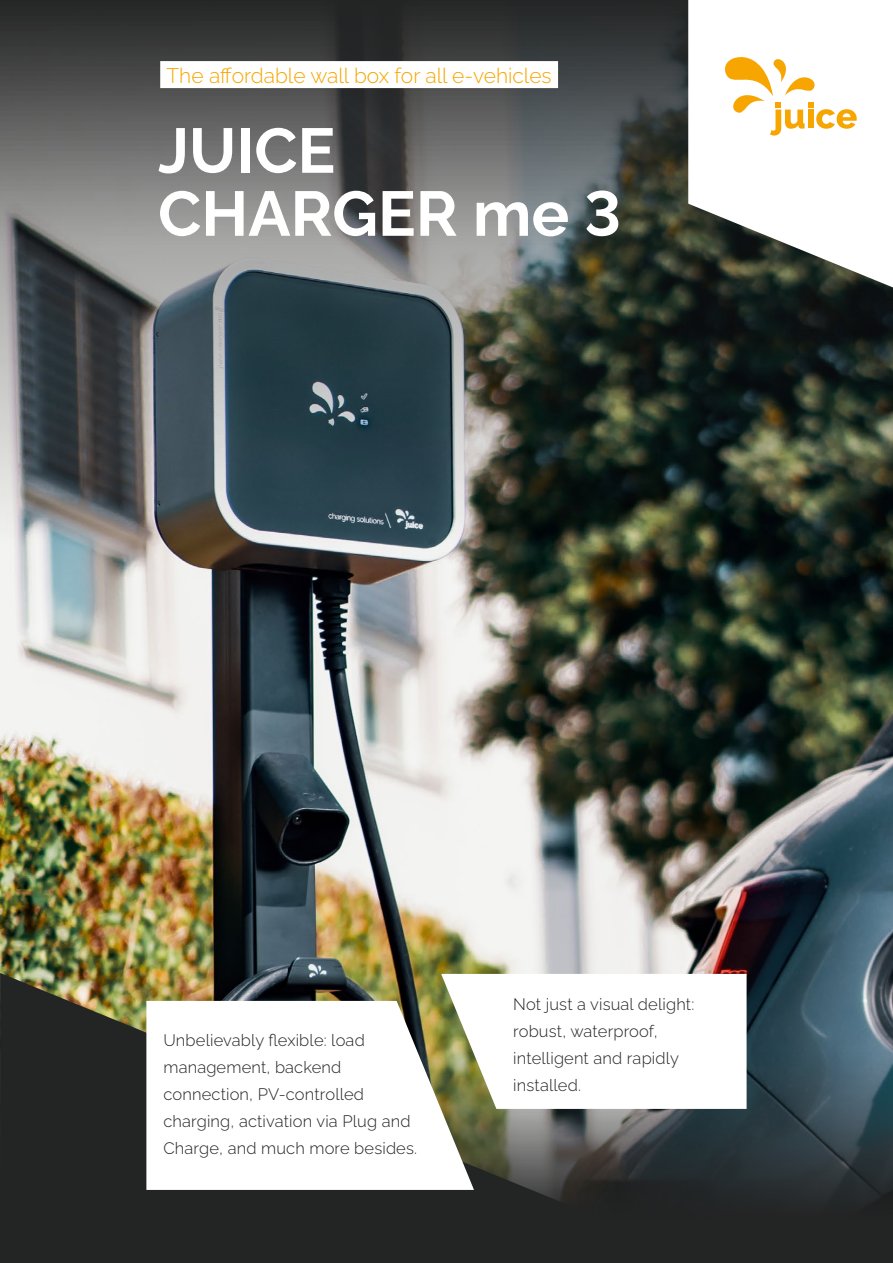
<style>
.page{position:relative;width:893px;height:1263px;background:#fff}
.page>*{position:absolute;margin:0;border:0;box-sizing:border-box;transform-origin:0 0}
.t1{font:700 63px/63px "Raleway";color:#fff}
.t2{font:300 21px "Raleway";color:#f7a500}
.t3{font:300 16.5px/27px "Raleway";letter-spacing:.01em;color:#232424}
</style>
<div class="page">
<img style="left:0;top:0;width:893px;height:997px">
<svg style="left:710px;top:997px;width:183px;height:266px;background:#303e45"></svg>
<svg style="left:0;top:973px;width:710px;height:290px;background:#33342e"></svg>
<svg style="left:688px;top:0;width:205px;height:287px"></svg>
<svg style="left:723px;top:56px;width:134px;height:80px"></svg>
<div style="left:808px;top:110px;width:5px;height:18px;background:#f7a500"></div>
<svg style="left:441px;top:974px;width:306px;height:135px"></svg>
<svg style="left:146px;top:1001px;width:328px;height:189px"></svg>
<div style="left:160px;top:61px;width:398px;height:27px;background:#fff"></div>
<p class="t2" style="left:167px;top:59px;width:387px">The affordable wall box for all e-vehicles</p>
<h1 class="t1" style="left:158px;top:113px;width:465px">JUICE<br>CHARGER me 3</h1>
<p class="t3" style="left:163px;top:1025px;width:255px">Unbelievably flexible: load management, backend connection, PV-controlled charging, activation via Plug and<br>Charge, and much more besides.</p>
<p class="t3" style="left:513px;top:989px;width:182px">Not just a visual delight: robust, waterproof, intelligent and rapidly installed.</p>
</div>
